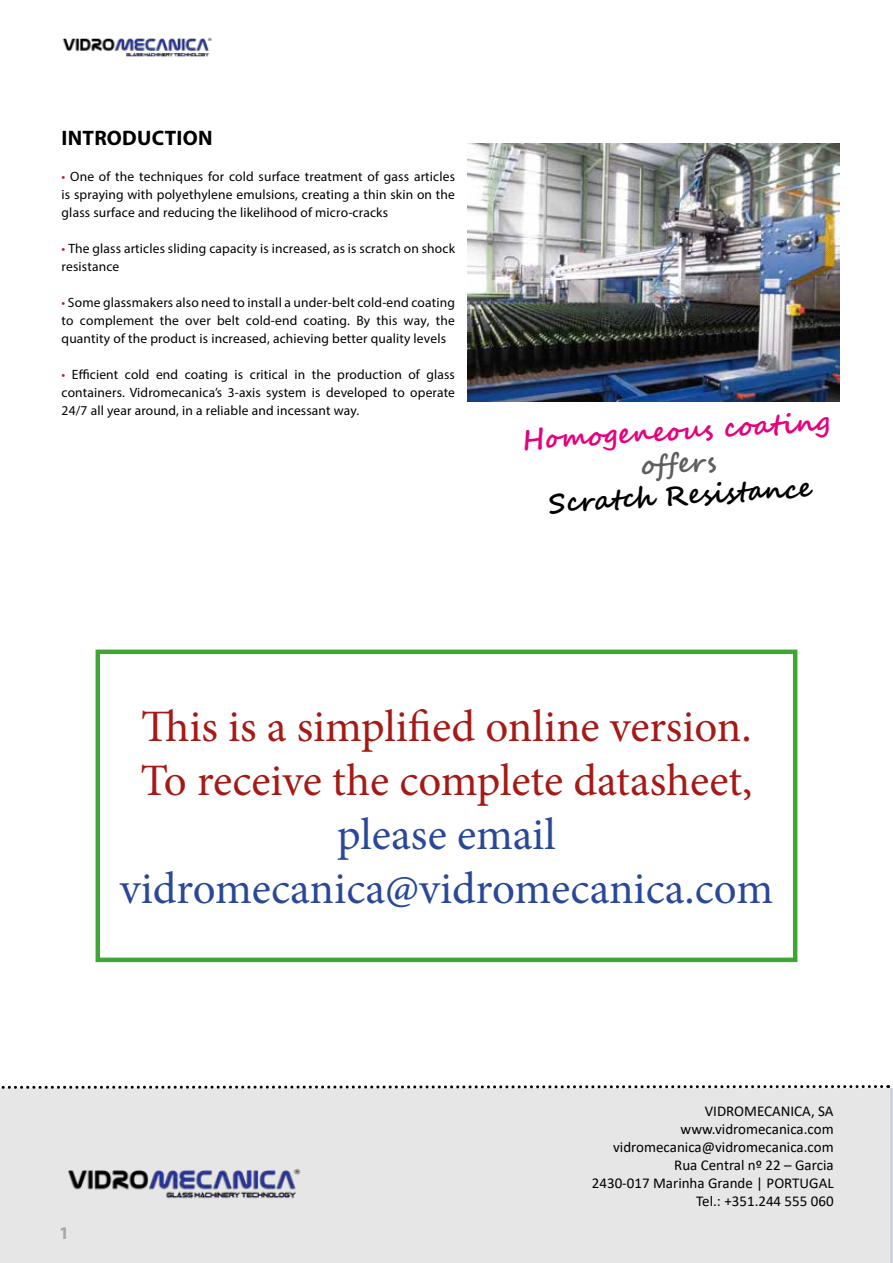
<style>
.page{position:relative;width:893px;height:1263px;background:#fff}
.page>*{position:absolute;margin:0;border:0;box-sizing:border-box;transform-origin:0 0}
.t1{font:45px/54px "Minion Pro";color:#a51a16}
.t2{font:45px/54px "Minion Pro";color:#2a4899;text-align:center}
.t3{font:700 27px "Segoe Script";color:#e6007d}
.t4{font:700 27px "Segoe Script";color:#000}
.t5{font:700 27px "Segoe Script";color:#5d5f5c}
.t6{font:700 21px "Myriad Pro";letter-spacing:.01em;color:#000}
.t7{font:700 18px "Myriad Pro";color:#a5a9a4}
.t8{font:15px/18px "Calibri";color:#000;text-align:right}
.t9{font:13.5px/18px "Myriad Pro";letter-spacing:.01em;color:#000;text-align:justify}
.s1{color:#bc1d1e}
</style>
<div class="page">
<div style="left:0;top:1088px;width:893px;height:175px;background:#e6e6e6"></div>
<img style="left:468px;top:143px;width:372px;height:258px">
<img style="left:68px;top:1169px;width:233px;height:30px">
<img style="left:62px;top:37px;width:150px;height:20px">
<hr style="left:890px;top:1088px;width:3px;height:175px;background:#253d8c">
<svg style="left:1px;top:1085px;width:892px;height:5px"></svg>
<div style="left:96px;top:649px;width:701px;height:313px;border:4px solid #3fa535"></div>
<h3 class="t6" style="left:62px;top:124px;width:152px">INTRODUCTION</h3>
<p class="t9" style="left:62px;top:167px;width:395px"><span class="s1">•</span> One of the techniques for cold surface treatment of gass articles is spraying with polyethylene emulsions, creating a thin skin on the glass surface and reducing the likelihood of micro-cracks</p>
<p class="t9" style="left:62px;top:239px;width:395px"><span class="s1">•</span> The glass articles sliding capacity is increased, as is scratch on shock resistance</p>
<p class="t9" style="left:62px;top:293px;width:395px"><span class="s1">•</span> Some glassmakers also need to install a under-belt cold-end coating to complement the over belt cold-end coating. By this way, the quantity of the product is increased, achieving better quality levels</p>
<p class="t9" style="left:62px;top:365px;width:395px"><span class="s1">•</span> Efficient cold end coating is critical in the production of glass containers. Vidromecanica’s 3-axis system is developed to operate 24/7 all year around, in a reliable and incessant way.</p>
<h2 class="t3" style="left:521px;top:420px;width:310px;rotate:-4deg">Homogeneous coating</h2>
<h2 class="t5" style="left:639px;top:444px;width:78px;rotate:-4deg">of fers</h2>
<h2 class="t4" style="left:547px;top:483px;width:265px;rotate:-4deg">Scratch Resistance</h2>
<h1 class="t1" style="left:140px;top:700px;width:613px">This is a simplified online version.<br>To receive the complete datasheet,</h1>
<h1 class="t2" style="left:120px;top:808px;width:655px">please email vidromecanica@vidromecanica.com</h1>
<h3 class="t7" style="left:59px;top:1221px;width:11px">1</h3>
<p class="t8" style="left:592px;top:1102px;width:243px">VIDROMECANICA, SA www.vidromecanica.com vidromecanica@vidromecanica.com<br>Rua Central nº 22 – Garcia<br>2430-017 Marinha Grande | PORTUGAL<br>Tel.: +351.244 555 060</p>
</div>
